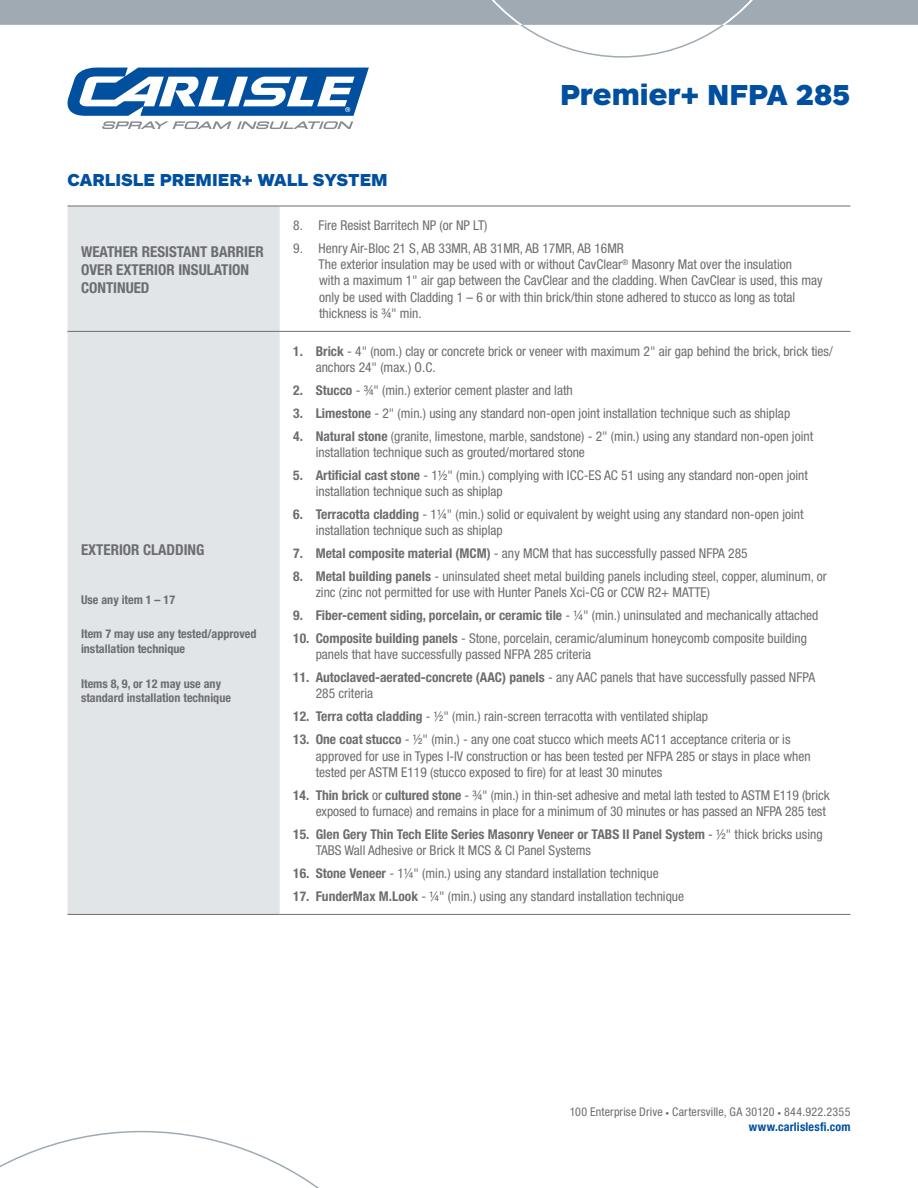
<style>
.page{position:relative;width:918px;height:1188px;background:#fff}
.page>*{position:absolute;margin:0;border:0;box-sizing:border-box;transform-origin:0 0}
.t1{font:900 30px "ARS Maquette";color:#01509f}
.t2{font:900 18px "ARS Maquette";color:#01509f}
.table_copy{font:700 condensed 15px/18px "Helvetica Neue";color:#6c6d70}
.Body_Copy{font:700 condensed 15px "Helvetica Neue";color:#6c6d70}
.t3{font:condensed 13.5px/16.2px "Helvetica Neue";color:#6c6d70}
.t4{font:700 condensed 13.5px/16.2px "Helvetica Neue";color:#6c6d70}
.Body_Copy-2{font:700 condensed 12.15px/14.5px "Helvetica Neue";color:#6c6d70}
.t5{font:condensed 12px "Helvetica Neue";letter-spacing:.015em;color:#6c6d70}
.t6{font:700 condensed 12px "Helvetica Neue";letter-spacing:.015em;color:#01509f}
.s1{font-weight:700}
.s2{font-weight:400}
.s3{font-size:7.5px}
</style>
<div class="page">
<svg style="left:68px;top:68px;width:301px;height:61px"></svg>
<svg style="left:0;top:1131px;width:319px;height:57px"></svg>
<svg style="left:0;top:0;width:918px;height:58px"></svg>
<div style="left:68px;top:207px;width:212px;height:707px;background:#e1e5e8"></div>
<hr style="left:68px;top:206px;width:212px;height:1px;background:#6c6d70">
<hr style="left:68px;top:331px;width:212px;height:1px;background:#6c6d70">
<hr style="left:68px;top:914px;width:212px;height:1px;background:#6c6d70">
<hr style="left:280px;top:206px;width:570px;height:1px;background:#6c6d70">
<hr style="left:280px;top:331px;width:570px;height:1px;background:#6c6d70">
<hr style="left:280px;top:914px;width:570px;height:1px;background:#6c6d70">
<p class="t2" style="left:68px;top:168px;width:322px">CARLISLE PREMIER+ WALL SYSTEM</p>
<p class="t1" style="left:560px;top:75px;width:292px">Premier+ NFPA 285</p>
<p class="table_copy" style="left:81px;top:242px;width:184px">WEATHER RESISTANT BARRIER<br>OVER EXTERIOR INSULATION<br>CONTINUED</p>
<p class="Body_Copy" style="left:81px;top:541px;width:125px">EXTERIOR CLADDING</p>
<p class="Body_Copy-2" style="left:81px;top:592px;width:96px">Use any item 1 – 17</p>
<p class="Body_Copy-2" style="left:81px;top:627px;width:177px">Item 7 may use any tested/approved installation technique</p>
<p class="Body_Copy-2" style="left:81px;top:676px;width:152px">Items 8, 9, or 12 may use any standard installation technique</p>
<p class="t3" style="left:293px;top:217px;width:196px">8. Fire Resist Barritech NP (or NP LT)</p>
<p class="t3" style="left:319px;top:240px;width:505px;text-indent:-25px">9. Henry Air-Bloc 21 S, AB 33MR, AB 31MR, AB 17MR, AB 16MR<br>The exterior insulation may be used with or without CavClear<sup>®</sup> Masonry Mat over the insulation<br>with a maximum 1" air gap between the CavClear and the cladding. When CavClear is used, this may</p>
<p class="t3" style="left:319px;top:289px;width:478px">only be used with Cladding 1 – 6 or with thin brick/thin stone adhered to stucco as long as total thickness is ¾" min.</p>
<p class="t3" style="left:316px;top:343px;width:519px;text-indent:-22px"><span class="s1">1. Brick</span> - 4" (nom.) clay or concrete brick or veneer with maximum 2" air gap behind the brick, brick ties/ anchors 24" (max.) O.C.</p>
<p class="t3" style="left:293px;top:382px;width:281px"><span class="s1">2. Stucco</span> - ¾" (min.) exterior cement plaster and lath</p>
<p class="t3" style="left:293px;top:405px;width:499px"><span class="s1">3. Limestone</span> - 2" (min.) using any standard non-open joint installation technique such as shiplap</p>
<p class="t3" style="left:316px;top:428px;width:499px;text-indent:-22px"><span class="s1">4. Natural stone</span> (granite, limestone, marble, sandstone) - 2" (min.) using any standard non-open joint installation technique such as grouted/mortared stone</p>
<p class="t3" style="left:316px;top:467px;width:494px;text-indent:-22px"><span class="s1">5. Artificial cast stone</span> - 1½" (min.) complying with ICC-ES AC 51 using any standard non-open joint installation technique such as shiplap</p>
<p class="t3" style="left:316px;top:506px;width:489px;text-indent:-22px"><span class="s1">6. Terracotta cladding</span> - 1¼" (min.) solid or equivalent by weight using any standard non-open joint installation technique such as shiplap</p>
<p class="t3" style="left:293px;top:545px;width:456px"><span class="s1">7. Metal composite material (MCM)</span> - any MCM that has successfully passed NFPA 285</p>
<p class="t3" style="left:316px;top:568px;width:513px;text-indent:-22px"><span class="s1">8. Metal building panels</span> - uninsulated sheet metal building panels including steel, copper, aluminum, or zinc (zinc not permitted for use with Hunter Panels Xci-CG or CCW R2+ MATTE)</p>
<p class="t4" style="left:293px;top:607px;width:527px">9. Fiber-cement siding, porcelain, or ceramic tile <span class="s2">- ¼" (min.) uninsulated and mechanically attached</span></p>
<p class="t3" style="left:316px;top:630px;width:493px;text-indent:-22px"><span class="s1">10. Composite building panels</span> - Stone, porcelain, ceramic/aluminum honeycomb composite building panels that have successfully passed NFPA 285 criteria</p>
<p class="t3" style="left:316px;top:669px;width:501px;text-indent:-22px"><span class="s1">11. Autoclaved-aerated-concrete (AAC) panels</span> - any AAC panels that have successfully passed NFPA<br>285 criteria</p>
<p class="t3" style="left:293px;top:708px;width:416px"><span class="s1">12. Terra cotta cladding</span> - ½" (min.) rain-screen terracotta with ventilated shiplap</p>
<p class="t3" style="left:316px;top:731px;width:496px;text-indent:-22px"><span class="s1">13. One coat stucco</span> - ½" (min.) - any one coat stucco which meets AC11 acceptance criteria or is approved for use in Types I-IV construction or has been tested per NFPA 285 or stays in place when tested per ASTM E119 (stucco exposed to fire) for at least 30 minutes</p>
<p class="t3" style="left:293px;top:787px;width:538px;text-align:right"><span class="s1">14. Thin brick</span> or <span class="s1">cultured stone</span> - ¾" (min.) in thin-set adhesive and metal lath tested to ASTM E119 (brick exposed to furnace) and remains in place for a minimum of 30 minutes or has passed an NFPA 285 test</p>
<p class="t4" style="left:316px;top:826px;width:508px;text-indent:-22px">15. Glen Gery Thin Tech Elite Series Masonry Veneer or TABS II Panel System <span class="s2">- ½" thick bricks using<br>TABS Wall Adhesive or Brick It MCS &amp; CI Panel Systems</span></p>
<p class="t3" style="left:293px;top:865px;width:367px"><span class="s1">16. Stone Veneer</span> - 1¼" (min.) using any standard installation technique</p>
<p class="t3" style="left:293px;top:888px;width:392px"><span class="s1">17. FunderMax M.Look</span> - ¼" (min.) using any standard installation technique</p>
<p class="t5" style="left:570px;top:1105px;width:282px">100 Enterprise Drive <span class="s3">•</span> Cartersville, GA 30120 <span class="s3">•</span> 844.922.2355</p>
<p class="t6" style="left:749px;top:1119px;width:103px">www.carlislesfi.com</p>
</div>
